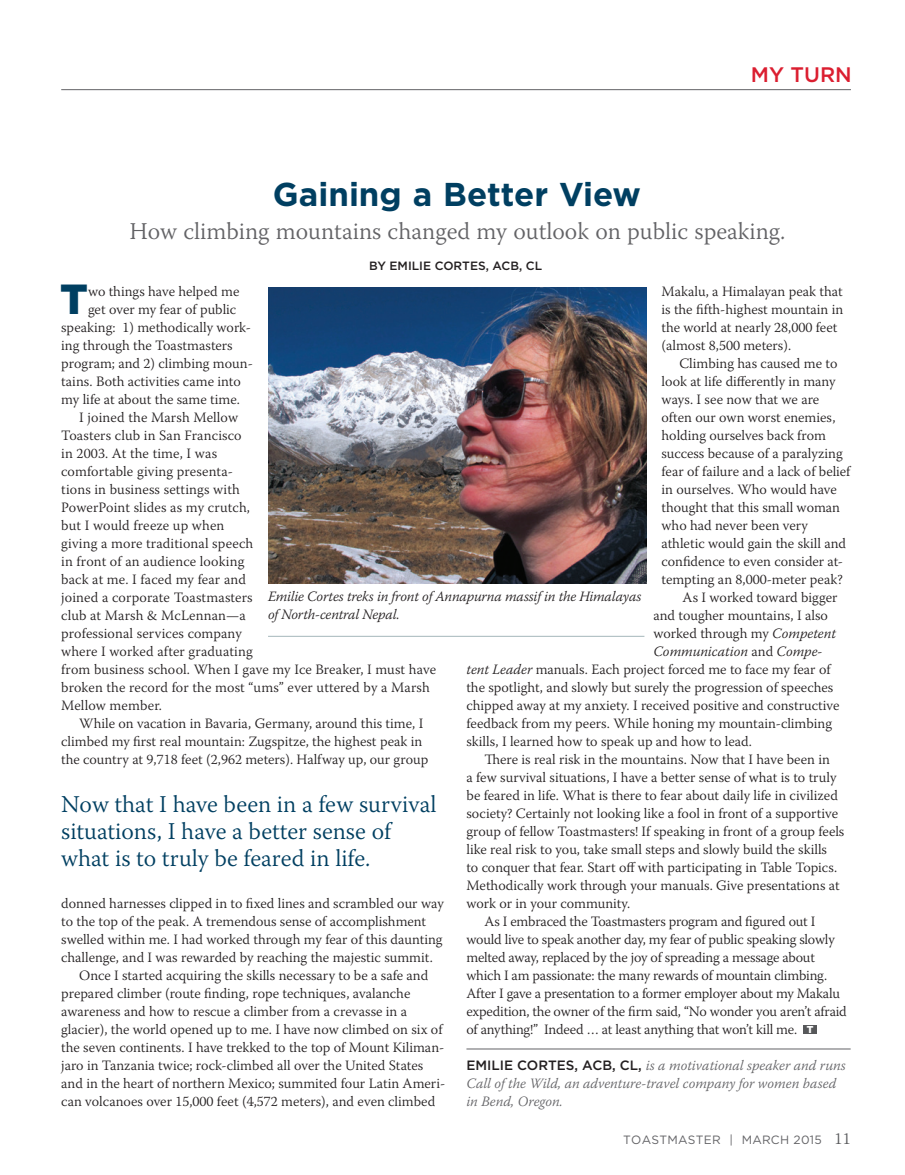
<style>
.page{position:relative;width:905px;height:1175px;background:#fff}
.page>*{position:absolute;margin:0;border:0;box-sizing:border-box;transform-origin:0 0}
.Drop_cap{font:900 42px "Gotham";color:#003f61}
.Headline{font:700 33px "Gotham";color:#003f61}
.pullquote{font:300 24px/27px "Warnock Pro";color:#003f61}
.Deck{font:300 24px "Warnock Pro";color:#636366}
.kicker{font:500 21px "Gotham";color:#db1e30}
.body_copy{font:300 14.25px/18px "Warnock Pro";color:#231f20}
.Drop_cap-2{font:300 14.25px "Warnock Pro";color:#231f20}
.author_bio{font:italic 300 14.25px/18px "Warnock Pro";color:#636366}
.No-indent_body{font:italic 300 14.25px/18px "Warnock Pro";letter-spacing:-.01em;color:#231f20}
.body_copy-2{font:italic 300 14.25px "Warnock Pro";color:#231f20}
.t1{font:12px "Gotham";letter-spacing:.02em;color:#636366}
.byline{font:500 12px "Gotham";color:#231f20}
.t2{font:900 10.05px "Gotham";color:#fff}
.s1{font-style:italic}
.s2{font-style:normal}
.s3{font-family:"Gotham";font-weight:500;font-style:normal;font-size:13.5px;color:#231f20}
.s4{font-family:"Warnock Pro";font-weight:300;font-size:16.5px;color:#57585a}
</style>
<div class="page">
<hr style="left:61px;top:89px;width:790px;height:1px;background:#636366">
<img style="left:268px;top:287px;width:378px;height:296px">
<hr style="left:466px;top:1048px;width:384px;height:1px;background:#636366">
<div style="left:803px;top:1025px;width:13px;height:9px;background:#57585a"></div>
<hr style="left:268px;top:636px;width:376px;height:1px;background:#a4b7ba">
<p class="kicker" style="left:751px;top:61px;width:102px">MY TURN</p>
<p class="Headline" style="left:273px;top:173px;width:370px">Gaining a Better View</p>
<p class="Deck" style="left:129px;top:217px;width:657px">How climbing mountains changed my outlook on public speaking.</p>
<p class="byline" style="left:369px;top:258px;width:174px">BY EMILIE CORTES, ACB, CL</p>
<p class="Drop_cap" style="left:60px;top:270px;width:29px">T</p>
<p class="Drop_cap-2" style="left:88px;top:282px;width:153px">wo things have helped me</p>
<p class="body_copy" style="left:661px;top:282px;width:183px">Makalu, a Himalayan peak that is the fifth-highest mountain in the world at nearly 28,000 feet (almost 8,500 meters).</p>
<p class="body_copy" style="left:661px;top:354px;width:190px;text-indent:18px">Climbing has caused me to look at life differently in many ways. I see now that we are often our own worst enemies, holding ourselves back from success because of a paralyzing fear of failure and a lack of belief in ourselves. Who would have thought that this small woman who had never been very athletic would gain the skill and confidence to even consider at&shy;tempting an 8,000-meter peak?</p>
<p class="body_copy" style="left:682px;top:588px;width:156px">As I worked toward bigger</p>
<p class="body_copy" style="left:653px;top:606px;width:176px">and tougher mountains, I also</p>
<p class="body_copy" style="left:653px;top:624px;width:184px">worked through my <span class="s1">Competent</span></p>
<p class="body_copy-2" style="left:653px;top:643px;width:171px">Communication <span class="s2">and</span> Compe-</p>
<p class="body_copy" style="left:466px;top:660px;width:365px"><span class="s1">tent Leader</span> manuals. Each project forced me to face my fear of</p>
<p class="body_copy" style="left:466px;top:678px;width:368px">the spotlight, and slowly but surely the progression of speeches</p>
<p class="body_copy" style="left:466px;top:696px;width:374px">chipped away at my anxiety. I received positive and constructive</p>
<p class="body_copy" style="left:466px;top:714px;width:367px">feedback from my peers. While honing my mountain-climbing</p>
<p class="body_copy" style="left:466px;top:732px;width:287px">skills, I learned how to speak up and how to lead.</p>
<p class="body_copy" style="left:466px;top:750px;width:379px;text-indent:18px">There is real risk in the mountains. Now that I have been in<br>a few survival situations, I have a better sense of what is to truly be feared in life. What is there to fear about daily life in civilized society? Certainly not looking like a fool in front of a supportive group of fellow Toastmasters! If speaking in front of a group feels like real risk to you, take small steps and slowly build the skills<br>to conquer that fear. Start off with participating in Table Topics.<br>Methodically work through your manuals. Give presentations at work or in your community.</p>
<p class="body_copy" style="left:466px;top:912px;width:382px;text-indent:18px">As I embraced the Toastmasters program and figured out I would live to speak another day, my fear of public speaking slowly melted away, replaced by the joy of spreading a message about which I am passionate: the many rewards of mountain climbing.<br>After I gave a presentation to a former employer about my Makalu expedition, the owner of the firm said, “No wonder you aren’t afraid of anything!” Indeed … at least anything that won’t kill me.</p>
<p class="Drop_cap-2" style="left:88px;top:300px;width:150px">get over my fear of public</p>
<p class="Drop_cap-2" style="left:61px;top:318px;width:191px">speaking: 1) methodically work-</p>
<p class="Drop_cap-2" style="left:61px;top:336px;width:173px">ing through the Toastmasters</p>
<p class="Drop_cap-2" style="left:61px;top:354px;width:193px">program; and 2) climbing moun-</p>
<p class="Drop_cap-2" style="left:61px;top:372px;width:181px">tains. Both activities came into</p>
<p class="Drop_cap-2" style="left:61px;top:390px;width:180px">my life at about the same time.</p>
<p class="body_copy" style="left:61px;top:408px;width:376px;text-indent:18px">I joined the Marsh Mellow<br>Toasters club in San Francisco<br>in 2003. At the time, I was<br>comfortable giving presenta-<br>tions in business settings with<br>PowerPoint slides as my crutch,<br>but I would freeze up when<br>giving a more traditional speech<br>in front of an audience looking<br>back at me. I faced my fear and<br>joined a corporate Toastmasters<br>club at Marsh &amp; McLennan—a<br>professional services company<br>where I worked after graduating<br>from business school. When I gave my Ice Breaker, I must have broken the record for the most “ums” ever uttered by a Marsh<br>Mellow member.</p>
<p class="body_copy" style="left:61px;top:714px;width:368px;text-indent:18px">While on vacation in Bavaria, Germany, around this time, I climbed my first real mountain: Zugspitze, the highest peak in the country at 9,718 feet (2,962 meters). Halfway up, our group</p>
<p class="No-indent_body" style="left:268px;top:587px;width:375px">Emilie Cortes treks in front of Annapurna massif in the Himalayas of North-central Nepal.</p>
<p class="pullquote" style="left:61px;top:790px;width:376px">Now that I have been in a few survival situations, I have a better sense of what is to truly be feared in life.</p>
<p class="body_copy" style="left:61px;top:894px;width:384px">donned harnesses clipped in to fixed lines and scrambled our way to the top of the peak. A tremendous sense of accomplishment swelled within me. I had worked through my fear of this daunting challenge, and I was rewarded by reaching the majestic summit.</p>
<p class="body_copy" style="left:61px;top:966px;width:385px;text-indent:18px">Once I started acquiring the skills necessary to be a safe and prepared climber (route finding, rope techniques, avalanche awareness and how to rescue a climber from a crevasse in a glacier), the world opened up to me. I have now climbed on six of the seven continents. I have trekked to the top of Mount Kiliman&shy;jaro in Tanzania twice; rock-climbed all over the United States and in the heart of northern Mexico; summited four Latin Ameri&shy;can volcanoes over 15,000 feet (4,572 meters), and even climbed</p>
<p class="t2" style="left:806px;top:1023px;width:8px">T</p>
<p class="author_bio" style="left:466px;top:1056px;width:381px"><span class="s3">EMILIE CORTES, ACB, CL,</span> is a motivational speaker and runs<br>Call of the Wild, an adventure-travel company for women based in Bend, Oregon.</p>
<p class="t1" style="left:623px;top:1131px;width:229px">TOASTMASTER | MARCH 2015 <span class="s4">11</span></p>
</div>
